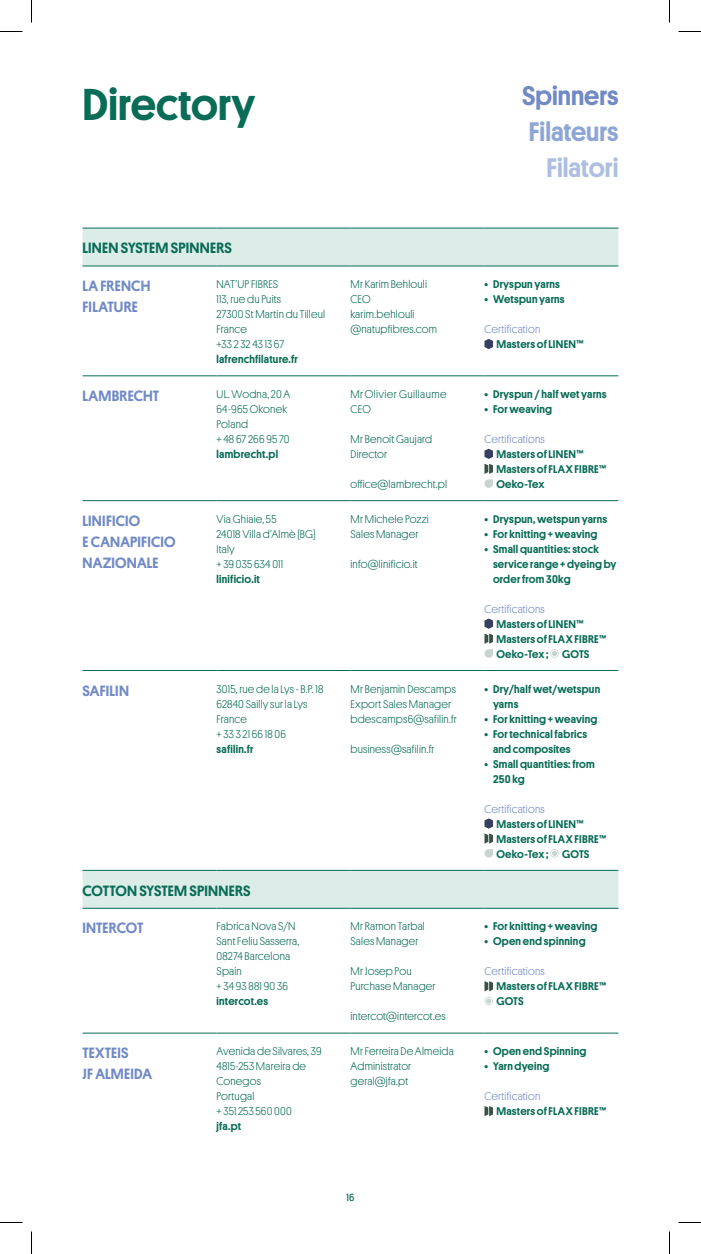
<style>
.page{position:relative;width:701px;height:1254px;background:#fff}
.page>*{position:absolute;margin:0;border:0;box-sizing:border-box;transform-origin:0 0}
.t1{font:500 45px "Platform";letter-spacing:.005em;color:#096c57}
.t2{font:500 27px "Platform";color:#8ea6d5}
.t3{font:500 27px "Platform";color:#718ac6}
.t4{font:500 27px "Platform";color:#adbee1}
.t5{font:500 15px/21px "Platform";letter-spacing:.01em;color:#718ac6}
.t6{font:500 15px "Platform";letter-spacing:.01em;color:#096c57}
.t7{font:300 11.25px/15px "Platform";letter-spacing:.015em;color:#096c57}
.t8{font:500 11.25px/15px "Platform";letter-spacing:.02em;color:#096c57}
.t9{font:300 11.25px "Platform";letter-spacing:.015em;color:#718ac6}
.t10{font:300 11.25px/15px "Platform";letter-spacing:.035em;color:#096c57}
.t11{font:10.5px "Platform";color:#096c57}
</style>
<div class="page">
<svg style="left:83px;top:229px;width:535px;height:679px"></svg>
<hr style="left:83px;top:228px;width:133px;height:1px;background:#096c57">
<hr style="left:216px;top:228px;width:134px;height:1px;background:#096c57">
<hr style="left:350px;top:228px;width:134px;height:1px;background:#096c57">
<hr style="left:484px;top:228px;width:134px;height:1px;background:#096c57">
<hr style="left:83px;top:266px;width:133px;height:1px;background:#096c57">
<hr style="left:216px;top:266px;width:134px;height:1px;background:#096c57">
<hr style="left:350px;top:266px;width:134px;height:1px;background:#096c57">
<hr style="left:484px;top:266px;width:134px;height:1px;background:#096c57">
<hr style="left:83px;top:375px;width:133px;height:1px;background:#096c57">
<hr style="left:216px;top:375px;width:134px;height:1px;background:#096c57">
<hr style="left:350px;top:375px;width:134px;height:1px;background:#096c57">
<hr style="left:484px;top:375px;width:134px;height:1px;background:#096c57">
<hr style="left:83px;top:500px;width:133px;height:1px;background:#096c57">
<hr style="left:216px;top:500px;width:134px;height:1px;background:#096c57">
<hr style="left:350px;top:500px;width:134px;height:1px;background:#096c57">
<hr style="left:484px;top:500px;width:134px;height:1px;background:#096c57">
<hr style="left:83px;top:670px;width:133px;height:1px;background:#096c57">
<hr style="left:216px;top:670px;width:134px;height:1px;background:#096c57">
<hr style="left:350px;top:670px;width:134px;height:1px;background:#096c57">
<hr style="left:484px;top:670px;width:134px;height:1px;background:#096c57">
<hr style="left:83px;top:870px;width:133px;height:1px;background:#096c57">
<hr style="left:216px;top:870px;width:134px;height:1px;background:#096c57">
<hr style="left:350px;top:870px;width:134px;height:1px;background:#096c57">
<hr style="left:484px;top:870px;width:134px;height:1px;background:#096c57">
<hr style="left:83px;top:908px;width:133px;height:1px;background:#096c57">
<hr style="left:216px;top:908px;width:134px;height:1px;background:#096c57">
<hr style="left:350px;top:908px;width:134px;height:1px;background:#096c57">
<hr style="left:484px;top:908px;width:134px;height:1px;background:#096c57">
<hr style="left:83px;top:1032px;width:133px;height:1px;background:#096c57">
<hr style="left:216px;top:1032px;width:134px;height:1px;background:#096c57">
<hr style="left:350px;top:1032px;width:134px;height:1px;background:#096c57">
<hr style="left:484px;top:1032px;width:134px;height:1px;background:#096c57">
<svg style="left:484px;top:339px;width:9px;height:10px"></svg>
<svg style="left:484px;top:449px;width:9px;height:39px"></svg>
<svg style="left:484px;top:618px;width:9px;height:40px"></svg>
<svg style="left:550px;top:649px;width:9px;height:9px"></svg>
<svg style="left:484px;top:818px;width:9px;height:25px"></svg>
<svg style="left:484px;top:849px;width:9px;height:8px"></svg>
<svg style="left:550px;top:849px;width:9px;height:8px"></svg>
<svg style="left:484px;top:981px;width:9px;height:24px"></svg>
<svg style="left:484px;top:1106px;width:9px;height:10px"></svg>
<svg style="left:0;top:31px;width:22px;height:1px"></svg>
<svg style="left:678px;top:31px;width:23px;height:1px"></svg>
<svg style="left:0;top:1222px;width:22px;height:1px"></svg>
<svg style="left:678px;top:1222px;width:23px;height:1px"></svg>
<svg style="left:31px;top:0;width:1px;height:23px"></svg>
<svg style="left:31px;top:1231px;width:1px;height:23px"></svg>
<svg style="left:669px;top:0;width:1px;height:23px"></svg>
<svg style="left:669px;top:1231px;width:1px;height:23px"></svg>
<h1 class="t1" style="left:83px;top:71px;width:172px">Directory</h1>
<h2 class="t3" style="left:522px;top:76px;width:98px">Spinners</h2>
<h2 class="t2" style="left:529px;top:112px;width:91px">Filateurs</h2>
<h2 class="t4" style="left:546px;top:148px;width:73px">Filatori</h2>
<h3 class="t6" style="left:83px;top:237px;width:151px">LINEN SYSTEM SPINNERS</h3>
<h3 class="t5" style="left:83px;top:274px;width:69px">LA FRENCH<br>FILATURE</h3>
<p class="t7" style="left:216px;top:276px;width:110px">NAT’UP FIBRES<br>113, rue du Puits<br>27300 St Martin du Tilleul<br>France<br>+33 2 32 43 13 67</p>
<p class="t8" style="left:216px;top:351px;width:83px">lafrenchfilature.fr</p>
<h3 class="t5" style="left:83px;top:384px;width:78px">LAMBRECHT</h3>
<p class="t7" style="left:216px;top:386px;width:75px">UL. Wodna, 20 A<br>64-965 Okonek<br>Poland<br>+ 48 67 266 95 70</p>
<p class="t8" style="left:216px;top:446px;width:63px">lambrecht.pl</p>
<h3 class="t5" style="left:83px;top:509px;width:95px">LINIFICIO<br>E CANAPIFICIO<br>NAZIONALE</h3>
<p class="t7" style="left:216px;top:510px;width:101px">Via Ghiaie, 55<br>24018 Villa d’Almè (BG)<br>Italy<br>+ 39 035 634 011</p>
<p class="t8" style="left:216px;top:570px;width:45px">linificio.it</p>
<h3 class="t5" style="left:83px;top:679px;width:48px">SAFILIN</h3>
<p class="t7" style="left:216px;top:680px;width:108px">3015, rue de la Lys - B.P. 18<br>62840 Sailly sur la Lys<br>France<br>+ 33 3 21 66 18 06</p>
<p class="t8" style="left:216px;top:740px;width:39px">safilin.fr</p>
<h3 class="t6" style="left:83px;top:879px;width:170px">COTTON SYSTEM SPINNERS</h3>
<h3 class="t5" style="left:83px;top:916px;width:62px">INTERCOT</h3>
<p class="t7" style="left:216px;top:918px;width:84px">Fabrica Nova S/N<br>Sant Feliu Sasserra,<br>08274 Barcelona<br>Spain<br>+ 34 93 881 90 36</p>
<p class="t8" style="left:216px;top:993px;width:53px">intercot.es</p>
<h3 class="t5" style="left:83px;top:1041px;width:71px">TEXTEIS<br>JF ALMEIDA</h3>
<p class="t7" style="left:216px;top:1043px;width:107px">Avenida de Silvares, 39<br>4815-253 Mareira de<br>Conegos<br>Portugal<br>+ 351 253 560 000</p>
<p class="t8" style="left:216px;top:1118px;width:26px">jfa.pt</p>
<p class="t7" style="left:350px;top:276px;width:88px">Mr Karim Behlouli<br>CEO karim.behlouli @natupfibres.com</p>
<p class="t8" style="left:484px;top:276px;width:77px">• Dryspun yarns</p>
<p class="t8" style="left:484px;top:291px;width:82px">• Wetspun yarns</p>
<p class="t9" style="left:484px;top:321px;width:57px">Certification</p>
<p class="t8" style="left:496px;top:336px;width:89px">Masters of LINEN™</p>
<p class="t10" style="left:350px;top:386px;width:97px">Mr Olivier Guillaume<br>CEO</p>
<p class="t7" style="left:350px;top:431px;width:83px">Mr Benoit Gaujard<br>Director</p>
<p class="t7" style="left:350px;top:476px;width:98px">office@lambrecht.pl</p>
<p class="t7" style="left:350px;top:510px;width:80px">Mr Michele Pozzi<br>Sales Manager</p>
<p class="t7" style="left:350px;top:555px;width:69px">info@linificio.it</p>
<p class="t7" style="left:350px;top:680px;width:108px">Mr Benjamin Descamps<br>Export Sales Manager bdescamps6@safilin.fr</p>
<p class="t7" style="left:350px;top:740px;width:86px">business@safilin.fr</p>
<p class="t7" style="left:350px;top:918px;width:76px">Mr Ramon Tarbal<br>Sales Manager</p>
<p class="t7" style="left:350px;top:963px;width:87px">Mr Josep Pou<br>Purchase Manager</p>
<p class="t7" style="left:350px;top:1008px;width:97px">intercot@intercot.es</p>
<p class="t8" style="left:484px;top:386px;width:124px">• Dryspun / half wet yarns</p>
<p class="t8" style="left:484px;top:401px;width:69px">• For weaving</p>
<p class="t9" style="left:484px;top:431px;width:62px">Certifications</p>
<p class="t8" style="left:496px;top:446px;width:111px">Masters of LINEN™<br>Masters of FLAX FIBRE™<br>Oeko-Tex</p>
<p class="t8" style="left:484px;top:510px;width:124px">• Dryspun, wetspun yarns</p>
<p class="t8" style="left:484px;top:525px;width:114px">• For knitting + weaving</p>
<p class="t8" style="left:493px;top:540px;width:125px;text-indent:-9px">• Small quantities: stock service range + dyeing by order from 30kg</p>
<p class="t9" style="left:484px;top:601px;width:62px">Certifications</p>
<p class="t8" style="left:496px;top:615px;width:111px">Masters of LINEN™<br>Masters of FLAX FIBRE™<br>Oeko-Tex ; GOTS</p>
<p class="t8" style="left:493px;top:680px;width:109px;text-indent:-9px">• Dry/half wet/wetspun yarns</p>
<p class="t8" style="left:484px;top:710px;width:114px">• For knitting + weaving</p>
<p class="t8" style="left:493px;top:725px;width:96px;text-indent:-9px">• For technical fabrics and composites</p>
<p class="t8" style="left:493px;top:755px;width:103px;text-indent:-9px">• Small quantities: from<br>250 kg</p>
<p class="t9" style="left:484px;top:800px;width:62px">Certifications</p>
<p class="t8" style="left:496px;top:815px;width:111px">Masters of LINEN™<br>Masters of FLAX FIBRE™<br>Oeko-Tex ; GOTS</p>
<p class="t8" style="left:484px;top:918px;width:114px">• For knitting + weaving</p>
<p class="t8" style="left:484px;top:933px;width:103px">• Open end spinning</p>
<p class="t9" style="left:484px;top:963px;width:62px">Certifications</p>
<p class="t8" style="left:496px;top:978px;width:111px">Masters of FLAX FIBRE™<br>GOTS</p>
<p class="t7" style="left:350px;top:1043px;width:105px">Mr Ferreira De Almeida<br>Administrator geral@jfa.pt</p>
<p class="t8" style="left:484px;top:1043px;width:103px">• Open end Spinning</p>
<p class="t8" style="left:484px;top:1058px;width:67px">• Yarn dyeing</p>
<p class="t9" style="left:484px;top:1088px;width:57px">Certification</p>
<p class="t8" style="left:496px;top:1103px;width:111px">Masters of FLAX FIBRE™</p>
<p class="t11" style="left:347px;top:1190px;width:9px">16</p>
</div>
